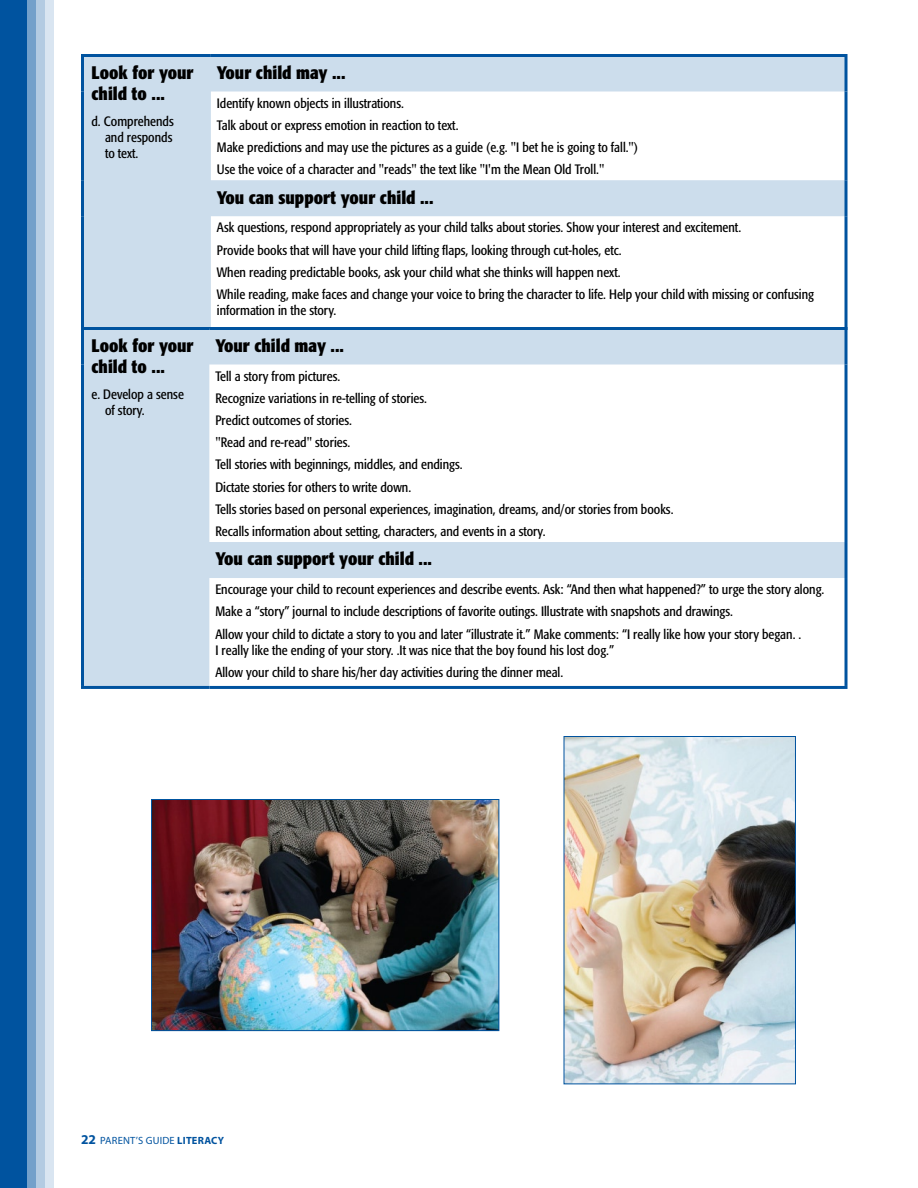
<style>
.page{position:relative;width:918px;height:1188px;background:#fff}
.page>*{position:absolute;margin:0;border:0;box-sizing:border-box;transform-origin:0 0}
.t1{font:700 condensed 18px/21.6px "Formata";color:#000}
.t2{font:condensed 13.5px/22.2px "Formata";color:#000}
.t3{font:10.5px "Myriad Pro";letter-spacing:.02em;color:#00539f}
.s1{font-weight:700;font-size:13.5px}
.s2{font-weight:700}
</style>
<div class="page">
<svg style="left:84px;top:57px;width:761px;height:270px"></svg>
<hr style="left:211px;top:54px;width:637px;height:3px;background:#00539f">
<hr style="left:845px;top:57px;width:3px;height:35px;background:#00539f">
<hr style="left:845px;top:92px;width:3px;height:88px;background:#00539f">
<hr style="left:845px;top:180px;width:3px;height:36px;background:#00539f">
<hr style="left:845px;top:216px;width:3px;height:111px;background:#00539f">
<hr style="left:81px;top:54px;width:130px;height:3px;background:#00539f">
<hr style="left:81px;top:57px;width:3px;height:35px;background:#00539f">
<hr style="left:81px;top:92px;width:3px;height:88px;background:#00539f">
<hr style="left:81px;top:180px;width:3px;height:36px;background:#00539f">
<hr style="left:81px;top:216px;width:3px;height:111px;background:#00539f">
<svg style="left:82px;top:330px;width:764px;height:356px"></svg>
<hr style="left:209px;top:327px;width:639px;height:3px;background:#00539f">
<hr style="left:845px;top:330px;width:3px;height:34px;background:#00539f">
<hr style="left:845px;top:365px;width:3px;height:177px;background:#00539f">
<hr style="left:845px;top:542px;width:3px;height:36px;background:#00539f">
<hr style="left:845px;top:578px;width:3px;height:108px;background:#00539f">
<hr style="left:209px;top:686px;width:639px;height:3px;background:#00539f">
<hr style="left:81px;top:327px;width:128px;height:3px;background:#00539f">
<hr style="left:81px;top:330px;width:3px;height:34px;background:#00539f">
<hr style="left:81px;top:365px;width:3px;height:177px;background:#00539f">
<hr style="left:81px;top:542px;width:3px;height:36px;background:#00539f">
<hr style="left:81px;top:578px;width:3px;height:108px;background:#00539f">
<hr style="left:81px;top:686px;width:128px;height:3px;background:#00539f">
<img style="left:153px;top:801px;width:344px;height:228px">
<div style="left:151px;top:799px;width:348px;height:232px;border:1px solid #00539f"></div>
<img style="left:566px;top:738px;width:228px;height:344px">
<div style="left:564px;top:736px;width:232px;height:348px;border:1px solid #00539f"></div>
<div style="left:0;top:0;width:27px;height:1188px;background:#00539f"></div>
<div style="left:27px;top:0;width:9px;height:1188px;background:#73a0ca"></div>
<div style="left:36px;top:0;width:9px;height:1188px;background:#b3cbe2"></div>
<div style="left:45px;top:0;width:9px;height:1188px;background:#d9e5f1"></div>
<h1 class="t1" style="left:92px;top:62px;width:104px">Look for your child to ...</h1>
<p class="t2" style="left:105px;top:113px;width:70px;line-height:16.2px;text-align:justify;text-indent:-14px">d. Comprehends and responds to text.</p>
<h1 class="t1" style="left:92px;top:335px;width:104px">Look for your child to ...</h1>
<p class="t2" style="left:105px;top:386px;width:80px;line-height:16.2px;text-indent:-14px">e. Develop a sense of story.</p>
<h1 class="t1" style="left:217px;top:62px;width:130px">Your child may ...</h1>
<p class="t2" style="left:217px;top:92px;width:423px">Identify known objects in illustrations.<br>Talk about or express emotion in reaction to text.<br>Make predictions and may use the pictures as a guide (e.g. "I bet he is going to fall.")<br>Use the voice of a character and "reads" the text like "I'm the Mean Old Troll."</p>
<h1 class="t1" style="left:217px;top:186px;width:218px">You can support your child ...</h1>
<p class="t2" style="left:217px;top:217px;width:599px">Ask questions, respond appropriately as your child talks about stories. Show your interest and excitement.<br>Provide books that will have your child lifting flaps, looking through cut-holes, etc.<br>When reading predictable books, ask your child what she thinks will happen next.<br>While reading, make faces and change your voice to bring the character to life. Help your child with missing or confusing</p>
<p class="t2" style="left:217px;top:299px;width:121px">information in the story.</p>
<h1 class="t1" style="left:215px;top:335px;width:130px">Your child may ...</h1>
<p class="t2" style="left:215px;top:365px;width:460px">Tell a story from pictures.<br>Recognize variations in re-telling of stories.<br>Predict outcomes of stories.<br>"Read and re-read" stories.<br>Tell stories with beginnings, middles, and endings.<br>Dictate stories for others to write down.<br>Tells stories based on personal experiences, imagination, dreams, and/or stories from books.<br>Recalls information about setting, characters, and events in a story.</p>
<h1 class="t1" style="left:215px;top:548px;width:218px">You can support your child ...</h1>
<p class="t2" style="left:215px;top:578px;width:611px">Encourage your child to recount experiences and describe events. Ask: “And then what happened?” to urge the story along.<br>Make a “story” journal to include descriptions of favorite outings. Illustrate with snapshots and drawings.<br>Allow your child to dictate a story to you and later “illustrate it.” Make comments: “I really like how your story began. .</p>
<p class="t2" style="left:215px;top:639px;width:400px">I really like the ending of your story. .It was nice that the boy found his lost dog.”<br>Allow your child to share his/her day activities during the dinner meal.</p>
<p class="t3" style="left:81px;top:1134px;width:145px"><span class="s1">22</span> PARENT’S GUIDE <span class="s2">LITERACY</span></p>
</div>
